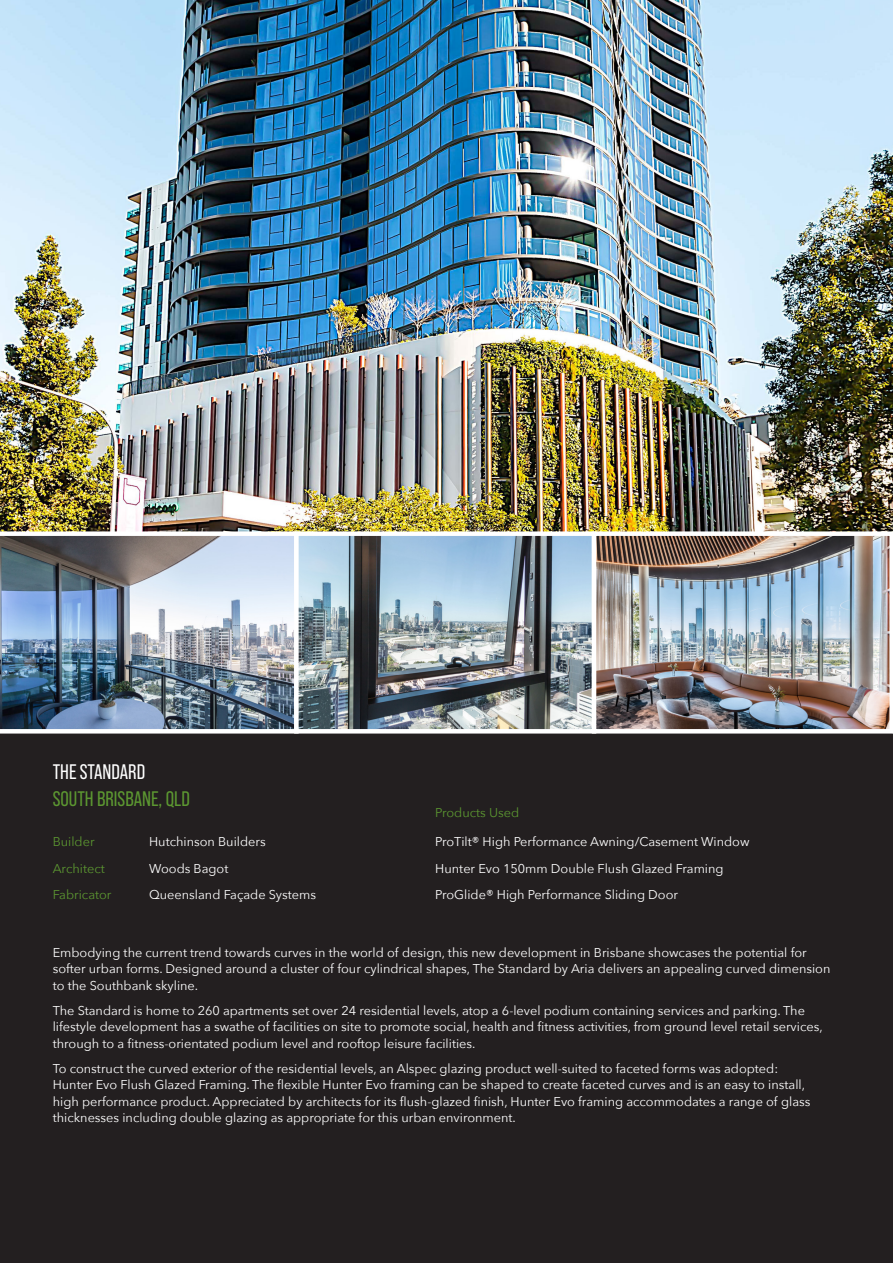
<style>
.page{position:relative;width:893px;height:1263px;background:#231f20}
.page>*{position:absolute;margin:0;border:0;box-sizing:border-box;transform-origin:0 0}
.t1{font:21px "Bebas Neue Pro";color:#5c9731}
.t2{font:21px "Bebas Neue Pro";color:#fff}
.t3{font:12.75px/16.5px "Avenir Next";color:#fff}
.t4{font:12.75px/26.5px "Avenir Next";color:#5c9731}
</style>
<div class="page">
<img style="left:0;top:0;width:893px;height:728px">
<img style="left:0;top:531px;width:294px;height:202px">
<div style="left:294px;top:531px;width:302px;height:202px;border:4px solid #fff"></div>
<img style="left:592px;top:531px;width:300px;height:202px">
<svg style="left:892px;top:531px;width:1px;height:202px"></svg>
<h1 class="t2" style="left:53px;top:760px;width:94px">THE STANDARD</h1>
<h1 class="t1" style="left:53px;top:787px;width:139px">SOUTH BRISBANE, QLD</h1>
<p class="t4" style="left:435px;top:799px;width:85px">Products Used</p>
<p class="t4" style="left:53px;top:828px;width:60px">Builder<br>Architect<br>Fabricator</p>
<p class="t3" style="left:149px;top:828px;width:168px;line-height:26.5px">Hutchinson Builders<br>Woods Bagot<br>Queensland Façade Systems</p>
<p class="t3" style="left:435px;top:828px;width:316px;line-height:26.5px">ProTilt® High Performance Awning/Casement Window<br>Hunter Evo 150mm Double Flush Glazed Framing<br>ProGlide® High Performance Sliding Door</p>
<p class="t3" style="left:53px;top:943px;width:779px">Embodying the current trend towards curves in the world of design, this new development in Brisbane showcases the potential for softer urban forms. Designed around a cluster of four cylindrical shapes, The Standard by Aria delivers an appealing curved dimension to the Southbank skyline.</p>
<p class="t3" style="left:53px;top:1001px;width:771px">The Standard is home to 260 apartments set over 24 residential levels, atop a 6-level podium containing services and parking. The lifestyle development has a swathe of facilities on site to promote social, health and fitness activities, from ground level retail services, through to a fitness-orientated podium level and rooftop leisure facilities.</p>
<p class="t3" style="left:53px;top:1059px;width:759px">To construct the curved exterior of the residential levels, an Alspec glazing product well-suited to faceted forms was adopted:<br>Hunter Evo Flush Glazed Framing. The flexible Hunter Evo framing can be shaped to create faceted curves and is an easy to install, high performance product. Appreciated by architects for its flush-glazed finish, Hunter Evo framing accommodates a range of glass thicknesses including double glazing as appropriate for this urban environment.</p>
</div>
